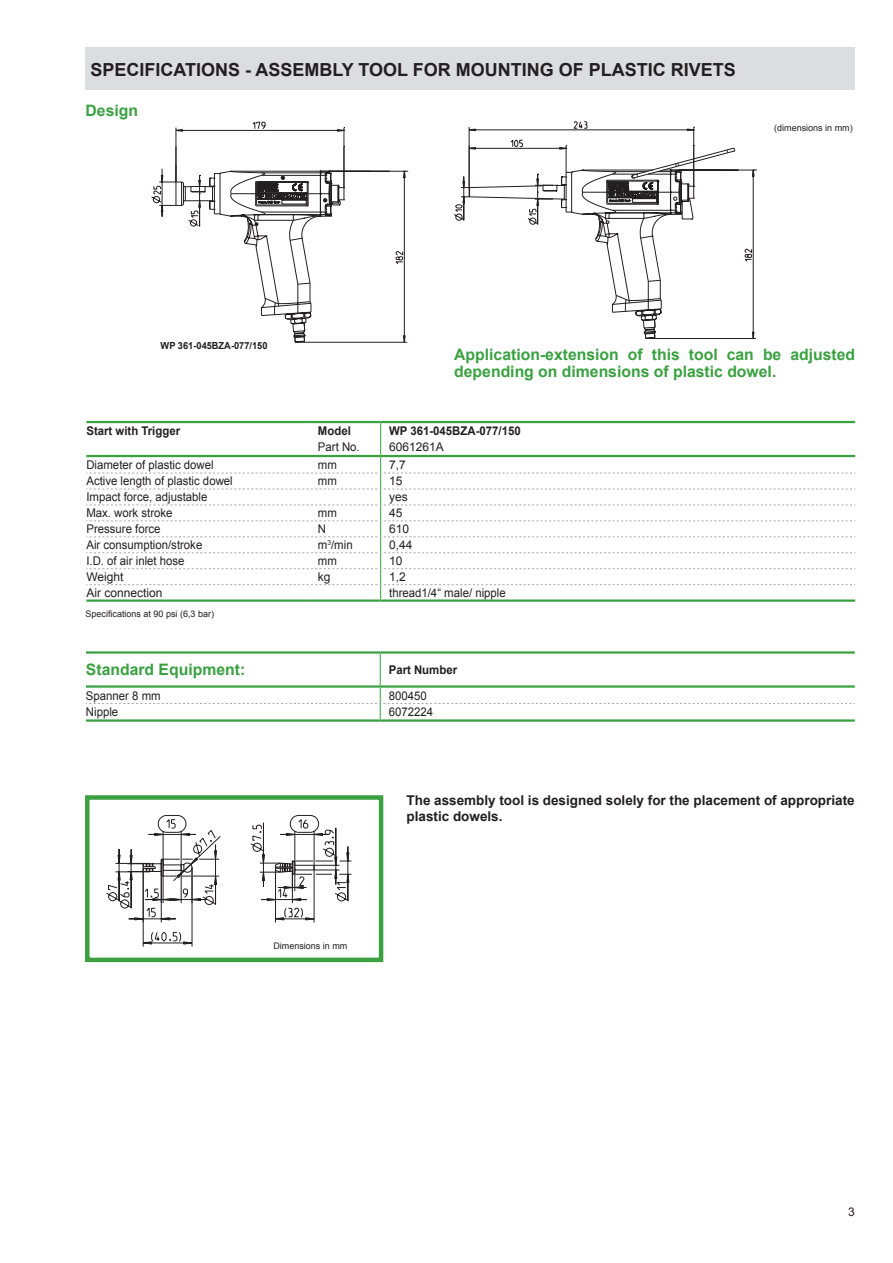
<style>
.page{position:relative;width:893px;height:1263px;background:#fff}
.page>*{position:absolute;margin:0;border:0;box-sizing:border-box;transform-origin:0 0}
.t1{font:700 18px "Arial";color:#231f20}
.t2{font:700 15.75px/17px "Arial";color:#3aa141}
.t3{font:700 13.5px/16.2px "Arial";color:#231f20}
.t4{font:12px "Arial";color:#231f20;scale:.95 1}
.t5{font:12px "Arial";color:#231f20}
.t6{font:700 12px "Arial";color:#231f20;scale:.95 1}
.t7{font:700 9.75px "Arial";color:#231f20;scale:.95 1}
.t8{font:9px "Arial";color:#231f20}
</style>
<div class="page">
<div style="left:85px;top:47px;width:770px;height:42px;background:#dcdddf"></div>
<hr style="left:86px;top:421px;width:226px;height:2px;background:#3aa141">
<hr style="left:312px;top:421px;width:69px;height:2px;background:#3aa141">
<hr style="left:381px;top:421px;width:474px;height:2px;background:#3aa141">
<svg style="left:86px;top:422px;width:769px;height:177px"></svg>
<hr style="left:86px;top:599px;width:226px;height:3px;background:#3aa141">
<hr style="left:312px;top:599px;width:69px;height:3px;background:#3aa141">
<hr style="left:381px;top:599px;width:474px;height:3px;background:#3aa141">
<hr style="left:86px;top:651px;width:294px;height:3px;background:#3aa141">
<hr style="left:86px;top:719px;width:294px;height:3px;background:#3aa141">
<hr style="left:380px;top:651px;width:475px;height:3px;background:#3aa141">
<hr style="left:380px;top:719px;width:475px;height:3px;background:#3aa141">
<svg style="left:86px;top:652px;width:769px;height:67px"></svg>
<svg style="left:151px;top:127px;width:257px;height:216px"></svg>
<svg style="left:460px;top:128px;width:297px;height:211px"></svg>
<div style="left:85px;top:795px;width:298px;height:167px;border:4px solid #3ca041"></div>
<svg style="left:106px;top:814px;width:246px;height:133px"></svg>
<h1 class="t1" style="left:90px;top:57px;width:647px">SPECIFICATIONS - ASSEMBLY TOOL FOR MOUNTING OF PLASTIC RIVETS</h1>
<h2 class="t2" style="left:86px;top:102px;width:54px">Design</h2>
<p class="t7" style="left:161px;top:339px;width:114px">WP 361-045BZA-077/150</p>
<p class="t8" style="left:774px;top:122px;width:80px">(dimensions in mm)</p>
<h2 class="t2" style="left:454px;top:347px;width:402px">Application-extension of this tool can be adjusted depending on dimensions of plastic dowel.</h2>
<p class="t6" style="left:86px;top:423px;width:100px">Start with Trigger</p>
<p class="t6" style="left:318px;top:423px;width:36px">Model</p>
<p class="t6" style="left:389px;top:423px;width:140px">WP 361-045BZA-077/150</p>
<p class="t4" style="left:318px;top:439px;width:46px">Part No.</p>
<p class="t5" style="left:389px;top:439px;width:56px">6061261A</p>
<p class="t4" style="left:86px;top:457px;width:136px">Diameter of plastic dowel</p>
<p class="t4" style="left:318px;top:457px;width:21px">mm</p>
<p class="t5" style="left:389px;top:457px;width:18px">7,7</p>
<p class="t4" style="left:86px;top:473px;width:156px">Active length of plastic dowel</p>
<p class="t4" style="left:318px;top:473px;width:21px">mm</p>
<p class="t5" style="left:389px;top:473px;width:15px">15</p>
<p class="t4" style="left:86px;top:489px;width:129px">Impact force, adjustable</p>
<p class="t5" style="left:389px;top:489px;width:20px">yes</p>
<p class="t4" style="left:86px;top:505px;width:92px">Max. work stroke</p>
<p class="t4" style="left:318px;top:505px;width:21px">mm</p>
<p class="t5" style="left:389px;top:505px;width:15px">45</p>
<p class="t4" style="left:86px;top:521px;width:80px">Pressure force</p>
<p class="t4" style="left:318px;top:521px;width:10px">N</p>
<p class="t5" style="left:389px;top:521px;width:22px">610</p>
<p class="t4" style="left:86px;top:537px;width:124px">Air consumption/stroke</p>
<p class="t4" style="left:318px;top:537px;width:38px">m<sup>3</sup>/min</p>
<p class="t5" style="left:389px;top:537px;width:25px">0,44</p>
<p class="t4" style="left:86px;top:553px;width:105px">I.D. of air inlet hose</p>
<p class="t4" style="left:318px;top:553px;width:21px">mm</p>
<p class="t5" style="left:389px;top:553px;width:15px">10</p>
<p class="t5" style="left:86px;top:569px;width:39px">Weight</p>
<p class="t5" style="left:318px;top:569px;width:14px">kg</p>
<p class="t5" style="left:389px;top:569px;width:18px">1,2</p>
<p class="t5" style="left:86px;top:584px;width:78px">Air connection</p>
<p class="t4" style="left:389px;top:584px;width:124px">thread1/4“ male/ nipple</p>
<p class="t8" style="left:86px;top:608px;width:130px">Specifications at 90 psi (6,3 bar)</p>
<h2 class="t2" style="left:86px;top:662px;width:161px">Standard Equipment:</h2>
<p class="t6" style="left:389px;top:662px;width:74px">Part Number</p>
<p class="t4" style="left:86px;top:688px;width:80px">Spanner 8 mm</p>
<p class="t4" style="left:389px;top:688px;width:42px">800450</p>
<p class="t4" style="left:86px;top:704px;width:36px">Nipple</p>
<p class="t4" style="left:389px;top:704px;width:48px">6072224</p>
<p class="t8" style="left:273px;top:940px;width:76px">Dimensions in mm</p>
<p class="t3" style="left:406px;top:793px;width:450px">The assembly tool is designed solely for the placement of appropriate plastic dowels.</p>
<p class="t5" style="left:848px;top:1204px;width:8px">3</p>
</div>
